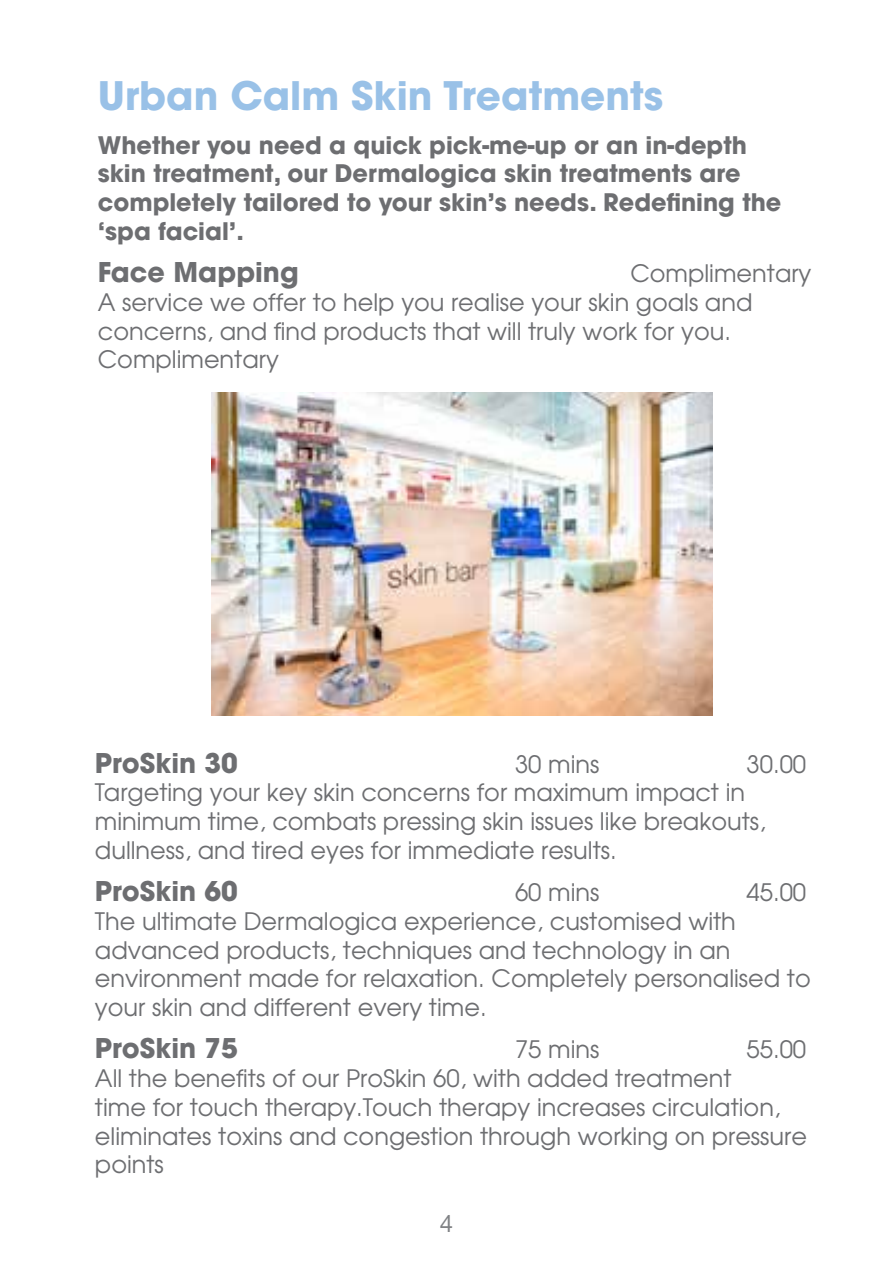
<style>
.page{position:relative;width:893px;height:1263px;background:#fff}
.page>*{position:absolute;margin:0;border:0;box-sizing:border-box;transform-origin:0 0}
.t1{font:700 39px "Avant Garde";color:#99c1e7}
.t2{font:700 27px "Avant Garde";color:#6d6e71}
.t3{font:24px/28.8px "Avant Garde";color:#6d6e71}
.t4{font:700 24px/28.8px "Avant Garde";color:#6d6e71}
.t5{font:24px "Helvetica Neue";color:#808285}
</style>
<div class="page">
<img style="left:211px;top:393px;width:502px;height:323px">
<h1 class="t1" style="left:98px;top:71px;width:567px">Urban Calm Skin Treatments</h1>
<p class="t4" style="left:98px;top:130px;width:685px">Whether you need a quick pick-me-up or an in-depth skin treatment, our Dermalogica skin treatments are completely tailored to your skin’s needs. Redefining the ‘spa facial’.</p>
<p class="t2" style="left:98px;top:255px;width:202px">Face Mapping</p>
<p class="t3" style="left:98px;top:258px;width:715px;text-indent:533px">Complimentary A service we offer to help you realise your skin goals and concerns, and find products that will truly work for you.<br>Complimentary</p>
<p class="t2" style="left:95px;top:745px;width:144px">ProSkin 30</p>
<p class="t3" style="left:515px;top:749px;width:86px">30 mins</p>
<p class="t3" style="left:746px;top:749px;width:61px">30.00</p>
<p class="t3" style="left:95px;top:778px;width:672px">Targeting your key skin concerns for maximum impact in minimum time, combats pressing skin issues like breakouts, dullness, and tired eyes for immediate results.</p>
<p class="t2" style="left:95px;top:873px;width:144px">ProSkin 60</p>
<p class="t3" style="left:515px;top:877px;width:86px">60 mins</p>
<p class="t3" style="left:746px;top:877px;width:61px">45.00</p>
<p class="t3" style="left:95px;top:906px;width:717px">The ultimate Dermalogica experience, customised with advanced products, techniques and technology in an environment made for relaxation. Completely personalised to your skin and different every time.</p>
<p class="t2" style="left:95px;top:1031px;width:144px">ProSkin 75</p>
<p class="t3" style="left:515px;top:1035px;width:86px">75 mins</p>
<p class="t3" style="left:746px;top:1035px;width:61px">55.00</p>
<p class="t3" style="left:95px;top:1063px;width:713px">All the benefits of our ProSkin 60, with added treatment<br>time for touch therapy.Touch therapy increases circulation, eliminates toxins and congestion through working on pressure points</p>
<p class="t5" style="left:440px;top:1209px;width:15px">4</p>
</div>
